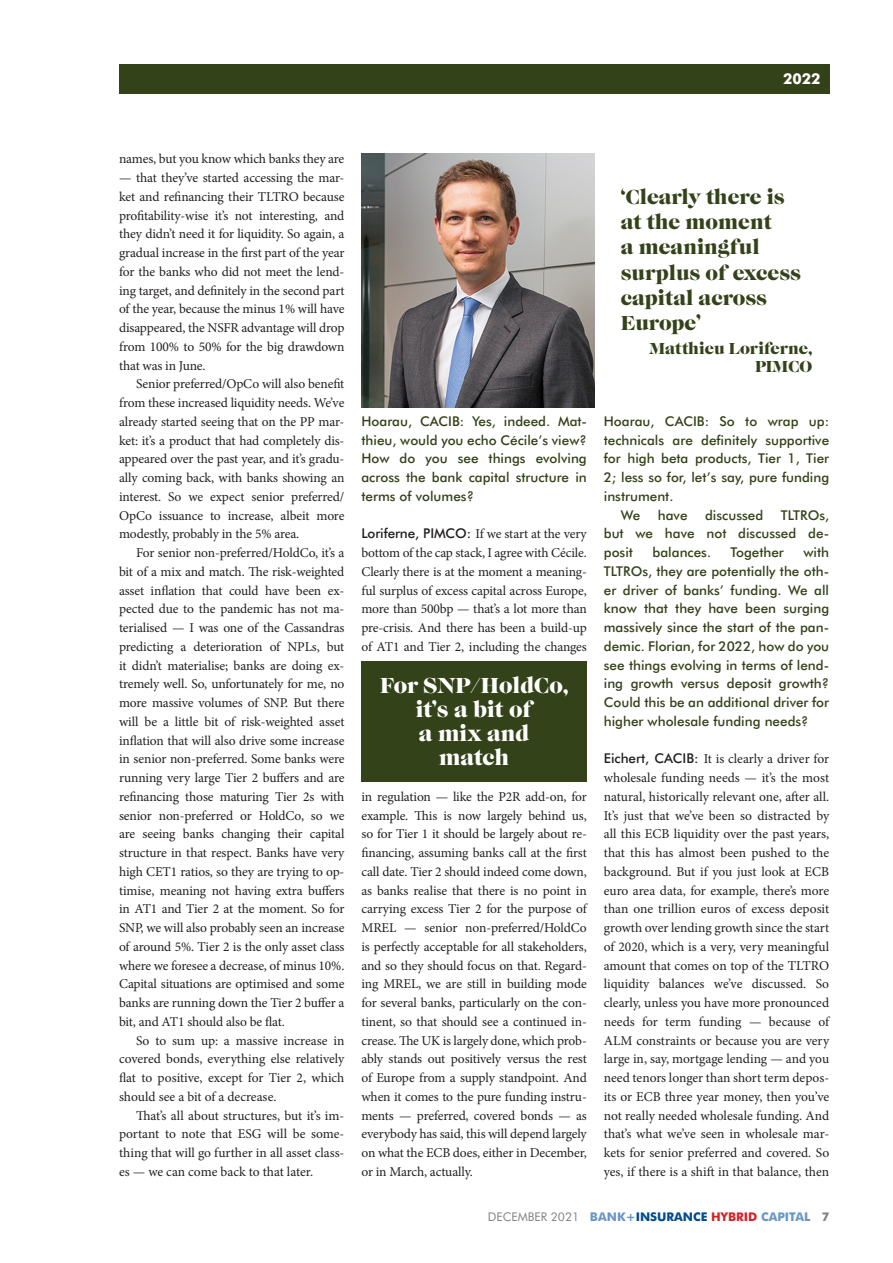
<style>
.page{position:relative;width:893px;height:1263px;background:#fff}
.page>*{position:absolute;margin:0;border:0;box-sizing:border-box;transform-origin:0 0}
.CBR_Crosshead{font:22.5px/24px "Caslon Gra D";color:#fff;text-align:center}
.CBR_Crosshead-2{font:21px/25.2px "Caslon Gra D";color:#344219}
.CBR_Crosshead-3{font:16.5px/18px "Caslon Gra D";color:#344219;text-align:right}
.t1{font:700 15px "Futura BT";color:#fff}
.CBR_Bodytext{font:13.5px/18.8px "Minion Pro";letter-spacing:-.01em;color:#231f20;text-align:justify}
.BIHC_question{font:500 13.5px/18.8px "Futura BT";color:#344219;text-align:justify}
.t2{font:12px "Futura BT";color:#808285}
.s1{font-family:"Futura BT";font-weight:500}
.s2{font-weight:700;color:#6996c6}
.s3{font-weight:700;color:#004a8d}
.s4{font-weight:700;color:#d1232a}
.s5{font-weight:700}
</style>
<div class="page">
<div style="left:119px;top:64px;width:710px;height:30px;background:#344219"></div>
<img style="left:361px;top:153px;width:234px;height:254px">
<div style="left:361px;top:661px;width:226px;height:121px;background:#344219"></div>
<p class="t1" style="left:783px;top:70px;width:39px">2022</p>
<p class="CBR_Bodytext" style="left:119px;top:150px;width:227px">names, but you know which banks they are</p>
<p class="CBR_Bodytext" style="left:119px;top:168px;width:227px">— that they’ve started accessing the mar&shy;ket and refinancing their TLTRO because profitability-wise it’s not interesting, and they didn’t need it for liquidity. So again, a gradual increase in the first part of the year for the banks who did not meet the lend&shy;ing target, and definitely in the second part of the year, because the minus 1% will have disappeared, the NSFR advantage will drop from 100% to 50% for the big drawdown that was in June.</p>
<p class="CBR_Bodytext" style="left:119px;top:375px;width:227px;text-indent:17px">Senior preferred/OpCo will also benefit from these increased liquidity needs. We’ve already started seeing that on the PP mar&shy;ket: it’s a product that had completely dis&shy;appeared over the past year, and it’s gradu&shy;ally coming back, with banks showing an interest. So we expect senior preferred/ OpCo issuance to increase, albeit more modestly, probably in the 5% area.</p>
<p class="CBR_Bodytext" style="left:119px;top:543px;width:227px;text-indent:17px">For senior non-preferred/HoldCo, it’s a bit of a mix and match. The risk-weighted asset inflation that could have been ex&shy;pected due to the pandemic has not ma&shy;terialised — I was one of the Cassandras predicting a deterioration of NPLs, but it didn’t materialise; banks are doing ex&shy;tremely well. So, unfortunately for me, no more massive volumes of SNP. But there will be a little bit of risk-weighted asset inflation that will also drive some increase in senior non-preferred. Some banks were running very large Tier 2 buffers and are refinancing those maturing Tier 2s with senior non-preferred or HoldCo, so we are seeing banks changing their capital structure in that respect. Banks have very high CET1 ratios, so they are trying to op&shy;timise, meaning not having extra buffers in AT1 and Tier 2 at the moment. So for SNP, we will also probably seen an increase of around 5%. Tier 2 is the only asset class where we foresee a decrease, of minus 10%.<br>Capital situations are optimised and some banks are running down the Tier 2 buffer a bit, and AT1 should also be flat.</p>
<p class="CBR_Bodytext" style="left:119px;top:1031px;width:227px;text-indent:17px">So to sum up: a massive increase in covered bonds, everything else relatively flat to positive, except for Tier 2, which should see a bit of a decrease.</p>
<p class="CBR_Bodytext" style="left:119px;top:1106px;width:227px;text-indent:17px">That’s all about structures, but it’s im&shy;portant to note that ESG will be some&shy;thing that will go further in all asset class&shy;es — we can come back to that later.</p>
<p class="CBR_Crosshead-2" style="left:621px;top:185px;width:182px">‘Clearly there is at the moment<br>a meaningful surplus of excess capital across<br>Europe’</p>
<p class="CBR_Crosshead-3" style="left:649px;top:340px;width:165px">Matthieu Loriferne,<br>PIMCO</p>
<p class="BIHC_question" style="left:361px;top:412px;width:227px">Hoarau, CACIB: Yes, indeed. Mat&shy;thieu, would you echo Cécile’s view?<br>How do you see things evolving across the bank capital structure in terms of volumes?</p>
<p class="CBR_Bodytext" style="left:361px;top:525px;width:227px"><span class="s1">Loriferne, PIMCO:</span> If we start at the very bottom of the cap stack, I agree with Cécile.<br>Clearly there is at the moment a meaning&shy;ful surplus of excess capital across Europe, more than 500bp — that’s a lot more than pre-crisis. And there has been a build-up of AT1 and Tier 2, including the changes</p>
<p class="CBR_Crosshead" style="left:380px;top:674px;width:190px">For SNP/HoldCo, it’s a bit of<br>a mix and<br>match</p>
<p class="CBR_Bodytext" style="left:361px;top:787px;width:227px">in regulation — like the P2R add-on, for example. This is now largely behind us, so for Tier 1 it should be largely about re&shy;financing, assuming banks call at the first call date. Tier 2 should indeed come down, as banks realise that there is no point in carrying excess Tier 2 for the purpose of MREL — senior non-preferred/HoldCo is perfectly acceptable for all stakeholders, and so they should focus on that. Regard&shy;ing MREL, we are still in building mode for several banks, particularly on the con&shy;tinent, so that should see a continued in&shy;crease. The UK is largely done, which prob&shy;ably stands out positively versus the rest of Europe from a supply standpoint. And when it comes to the pure funding instru&shy;ments — preferred, covered bonds — as everybody has said, this will depend largely on what the ECB does, either in December, or in March, actually.</p>
<p class="BIHC_question" style="left:604px;top:412px;width:227px">Hoarau, CACIB: So to wrap up: technicals are definitely supportive for high beta products, Tier 1, Tier 2; less so for, let’s say, pure funding instrument.</p>
<p class="BIHC_question" style="left:621px;top:505px;width:21px">We</p>
<p class="BIHC_question" style="left:658px;top:505px;width:31px">have</p>
<p class="BIHC_question" style="left:705px;top:505px;width:60px">discussed</p>
<p class="BIHC_question" style="left:604px;top:505px;width:227px;text-indent:177px">TLTROs, but we have not discussed de&shy;posit</p>
<p class="BIHC_question" style="left:604px;top:543px;width:227px;text-indent:200px">with TLTROs, they are potentially the oth&shy;er driver of banks’ funding. We all know that they have been surging massively since the start of the pan&shy;demic. Florian, for 2022, how do you see things evolving in terms of lend&shy;ing growth versus deposit growth?<br>Could this be an additional driver for higher wholesale funding needs?</p>
<p class="CBR_Bodytext" style="left:604px;top:750px;width:227px"><span class="s1">Eichert, CACIB:</span> It is clearly a driver for wholesale funding needs — it’s the most natural, historically relevant one, after all.<br>It’s just that we’ve been so distracted by all this ECB liquidity over the past years, that this has almost been pushed to the background. But if you just look at ECB euro area data, for example, there’s more than one trillion euros of excess deposit growth over lending growth since the start of 2020, which is a very, very meaningful amount that comes on top of the TLTRO liquidity balances we’ve discussed. So clearly, unless you have more pronounced needs for term funding — because of ALM constraints or because you are very large in, say, mortgage lending — and you need tenors longer than short term depos&shy;its or ECB three year money, then you’ve not really needed wholesale funding. And that’s what we’ve seen in wholesale mar&shy;kets for senior preferred and covered. So yes, if there is a shift in that balance, then</p>
<p class="BIHC_question" style="left:653px;top:543px;width:60px">balances.</p>
<p class="BIHC_question" style="left:731px;top:543px;width:55px">Together</p>
<p class="t2" style="left:488px;top:1209px;width:343px">DECEMBER 2021 <span class="s2">BANK+</span><span class="s3">INSURANCE</span> <span class="s4">HYBRID</span> <span class="s2">CAPITAL</span> <span class="s5">7</span></p>
</div>
